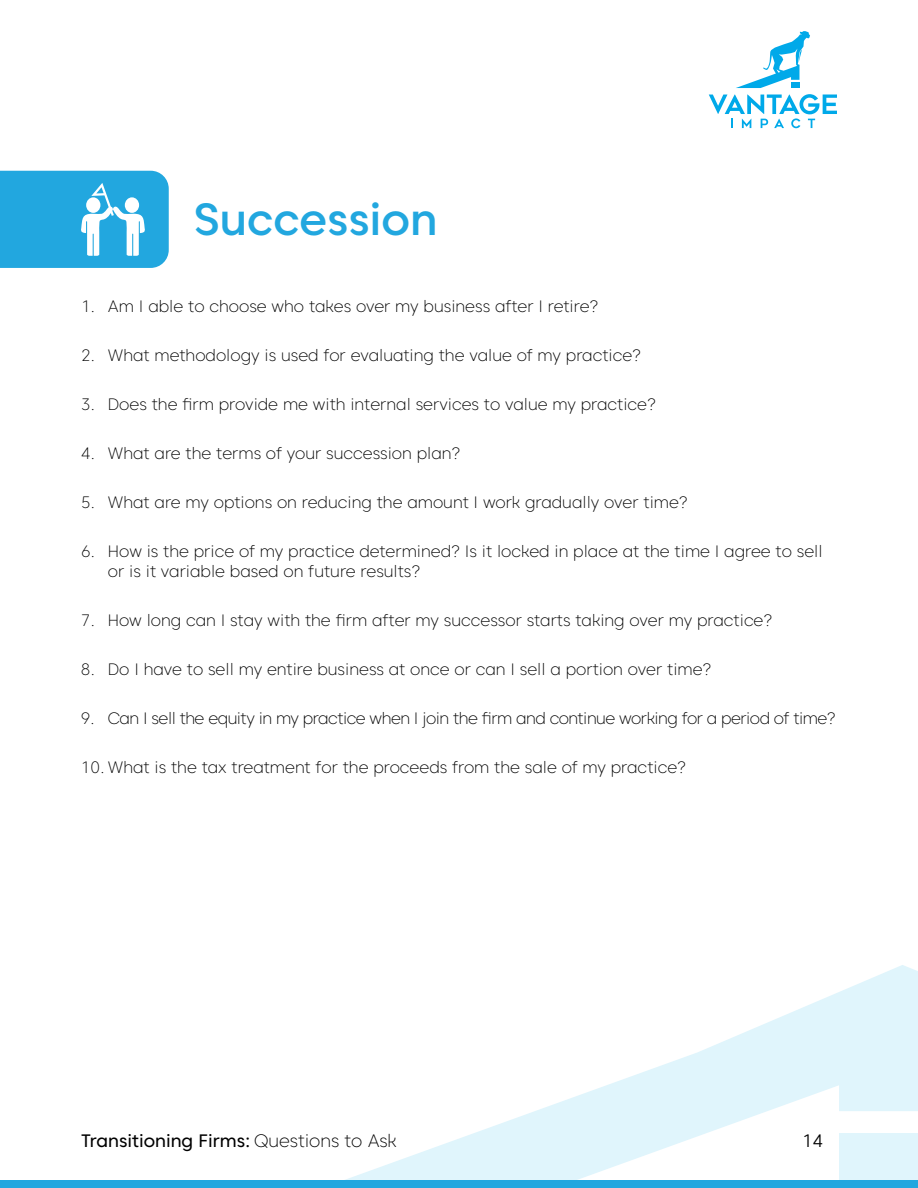
<style>
.page{position:relative;width:918px;height:1188px;background:#fff}
.page>*{position:absolute;margin:0;border:0;box-sizing:border-box;transform-origin:0 0}
.t1{font:500 45px "Caros";color:#22a7df}
.t2{font:18px "Caros";color:#000}
.t3{font:300 18px "Caros";color:#000}
.t4{font:200 16.5px/19.8px "Caros";color:#000}
.t5{font:200 16.5px "Caros";letter-spacing:-.03em;color:#000}
.s1{font-weight:200}
</style>
<div class="page">
<svg style="left:345px;top:965px;width:573px;height:215px"></svg>
<div style="left:0;top:1180px;width:918px;height:8px;background:#22a7df"></div>
<svg style="left:709px;top:94px;width:128px;height:34px"></svg>
<svg style="left:736px;top:31px;width:74px;height:57px"></svg>
<svg style="left:0;top:171px;width:169px;height:97px"></svg>
<div style="left:125px;top:197px;width:14px;height:16px;background:#fff;border-radius:50%"></div>
<h1 class="t1" style="left:193px;top:189px;width:246px">Succession</h1>
<p class="t4" style="left:81px;top:296px;width:519px">1. Am I able to choose who takes over my business after I retire?</p>
<p class="t4" style="left:81px;top:345px;width:562px">2. What methodology is used for evaluating the value of my practice?</p>
<p class="t4" style="left:81px;top:394px;width:576px">3. Does the firm provide me with internal services to value my practice?</p>
<p class="t4" style="left:81px;top:443px;width:381px">4. What are the terms of your succession plan?</p>
<p class="t4" style="left:81px;top:492px;width:608px">5. What are my options on reducing the amount I work gradually over time?</p>
<p class="t4" style="left:108px;top:541px;width:716px;text-indent:-27px">6. How is the price of my practice determined? Is it locked in place at the time I agree to sell or is it variable based on future results?</p>
<p class="t4" style="left:81px;top:610px;width:693px">7. How long can I stay with the firm after my successor starts taking over my practice?</p>
<p class="t4" style="left:81px;top:659px;width:632px">8. Do I have to sell my entire business at once or can I sell a portion over time?</p>
<p class="t5" style="left:81px;top:708px;width:756px">9. Can I sell the equity in my practice when I join the firm and continue working for a period of time?</p>
<p class="t4" style="left:81px;top:757px;width:607px">10. What is the tax treatment for the proceeds from the sale of my practice?</p>
<p class="t2" style="left:81px;top:1129px;width:317px">Transitioning Firms: <span class="s1">Questions to Ask</span></p>
<p class="t3" style="left:802px;top:1129px;width:23px">14</p>
</div>
